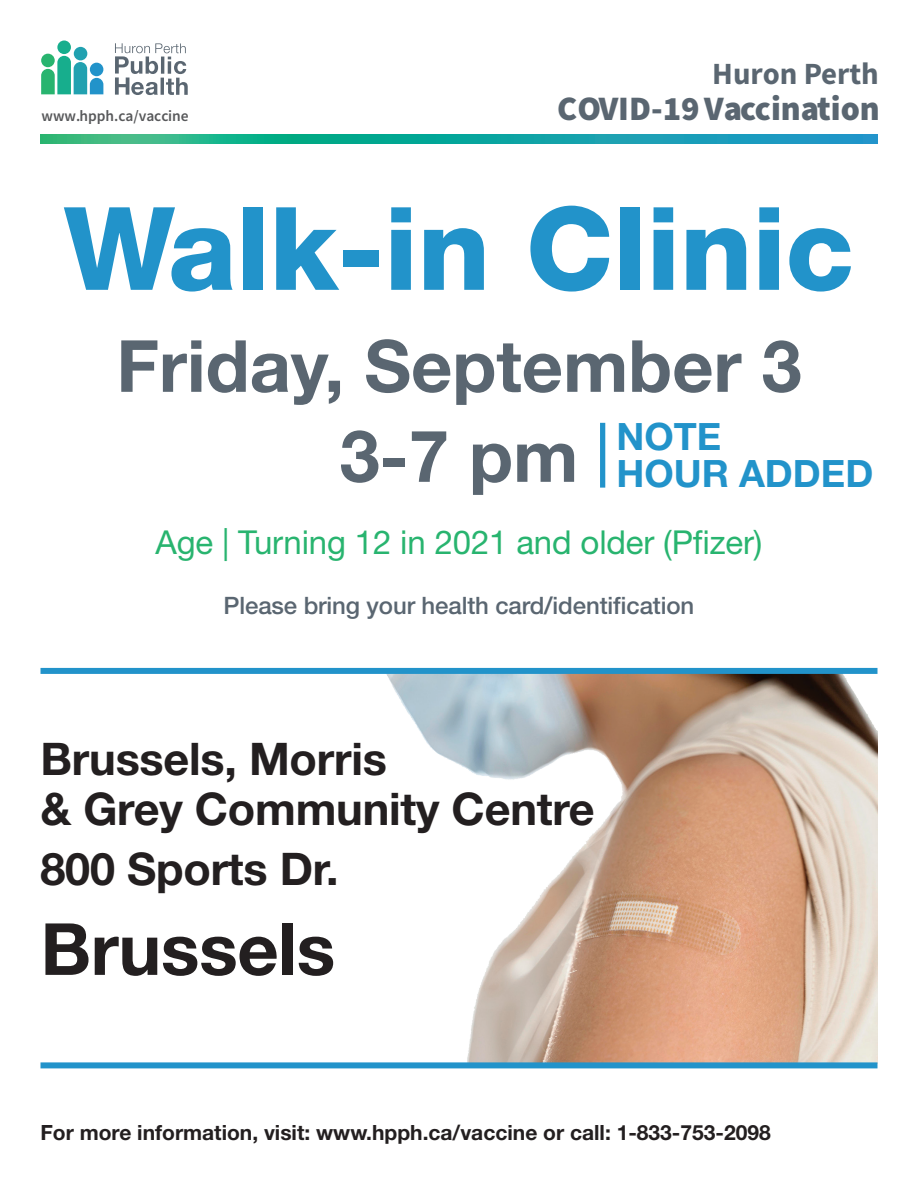
<style>
.page{position:relative;width:918px;height:1188px;background:#fff}
.page>*{position:absolute;margin:0;border:0;box-sizing:border-box;transform-origin:0 0}
.t1{font:800 115.5px "Helvetica Neue LT Std";letter-spacing:-.005em;color:#2293ca}
.t2{font:700 72px "Helvetica Neue LT Std";color:#5a6671}
.t3{font:700 72px "Helvetica Neue LT Std";letter-spacing:-.005em;color:#231f20}
.t4{font:700 45px/49.5px "Helvetica Neue LT Std";letter-spacing:-.005em;color:#231f20}
.t5{font:700 37.8px/37.8px "Helvetica Neue LT Std";color:#2293ca}
.t6{font:900 34.2px "Source Sans Pro";color:#5a6671}
.t7{font:33px "Helvetica Neue LT Std";letter-spacing:-.005em;color:#28b46f}
.t8{font:700 30.9px "Source Sans Pro";color:#5a6671}
.t9{font:500 24px "Helvetica Neue LT Std";letter-spacing:-.005em;color:#5a6671}
.t10{font:700 21px "Helvetica Neue LT Std";color:#231f20}
.t11{font:600 15.45px "Source Sans Pro";color:#57585a}
</style>
<div class="page">
<svg style="left:41px;top:56px;width:62px;height:38px"></svg>
<div style="left:41px;top:54px;width:14px;height:13px;background:#28b46f;border-radius:50%"></div>
<div style="left:57px;top:41px;width:14px;height:13px;background:#17ae8d;border-radius:50%"></div>
<div style="left:74px;top:47px;width:13px;height:13px;background:#21a1b0;border-radius:50%"></div>
<div style="left:90px;top:63px;width:13px;height:13px;background:#2293ca;border-radius:50%"></div>
<svg style="left:115px;top:43px;width:73px;height:52px"></svg>
<svg style="left:40px;top:134px;width:838px;height:9px"></svg>
<img style="left:386px;top:674px;width:492px;height:388px">
<div style="left:40px;top:668px;width:838px;height:6px;background:#2293ca"></div>
<div style="left:40px;top:1062px;width:838px;height:6px;background:#2293ca"></div>
<div style="left:600px;top:423px;width:5px;height:65px;background:#2293ca"></div>
<p class="t11" style="left:41px;top:105px;width:149px">www.hpph.ca/vaccine</p>
<h3 class="t8" style="left:712px;top:53px;width:168px">Huron Perth</h3>
<h3 class="t6" style="left:557px;top:85px;width:324px">COVID-19 Vaccination</h3>
<p class="t1" style="left:64px;top:180px;width:792px">Walk-in Clinic</p>
<p class="t2" style="left:116px;top:322px;width:687px">Friday, September 3</p>
<p class="t2" style="left:340px;top:412px;width:240px">3-7 pm</p>
<p class="t7" style="left:156px;top:522px;width:608px">Age | Turning 12 in 2021 and older (Pfizer)</p>
<p class="t9" style="left:224px;top:591px;width:472px">Please bring your health card/identification</p>
<p class="t5" style="left:616px;top:416px;width:258px">NOTE<br>HOUR ADDED</p>
<p class="t4" style="left:40px;top:734px;width:556px">Brussels, Morris<br>&amp; Grey Community Centre</p>
<p class="t4" style="left:40px;top:843px;width:300px">800 Sports Dr.</p>
<p class="t3" style="left:40px;top:905px;width:296px">Brussels</p>
<p class="t10" style="left:40px;top:1120px;width:732px">For more information, visit: www.hpph.ca/vaccine or call: 1-833-753-2098</p>
</div>
